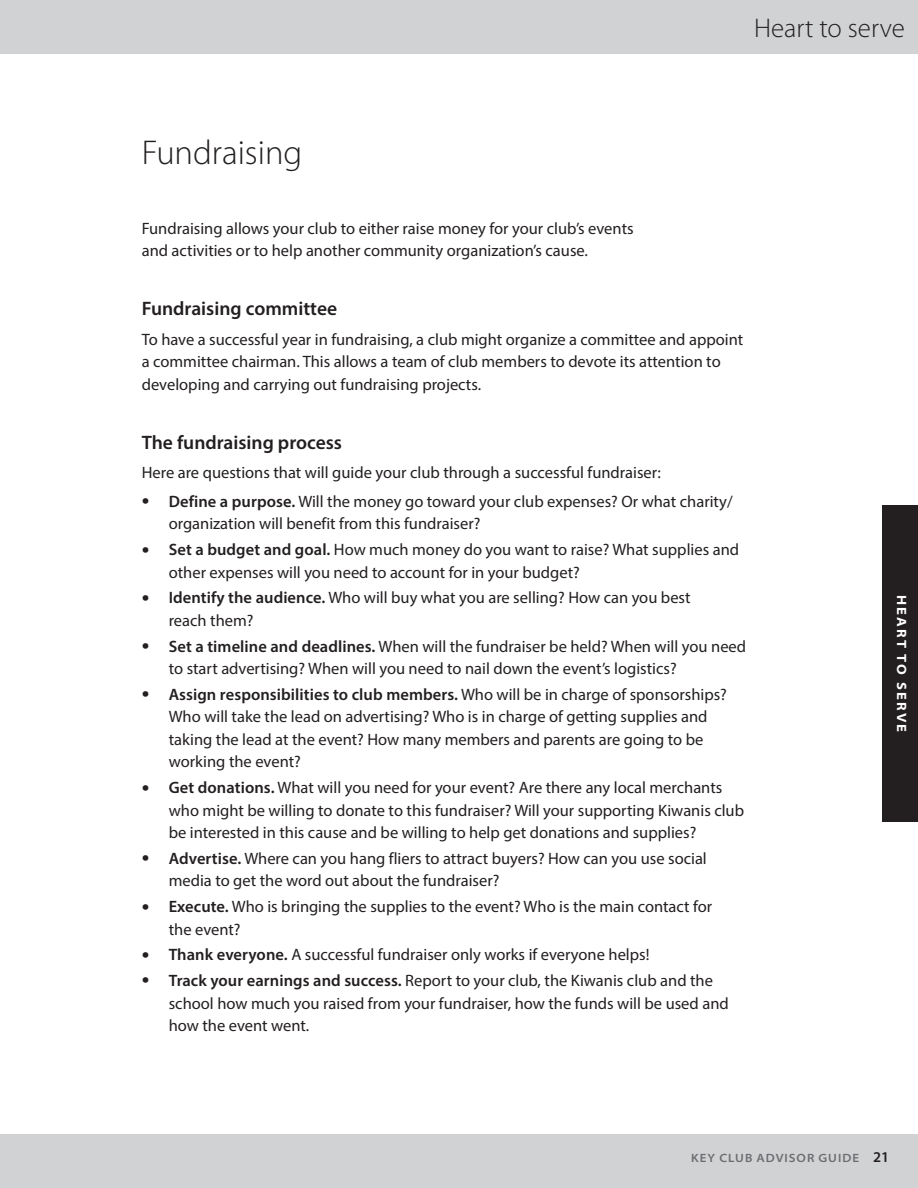
<style>
.page{position:relative;width:918px;height:1188px;background:#fff}
.page>*{position:absolute;margin:0;border:0;box-sizing:border-box;transform-origin:0 0}
.t1{font:300 34.5px "Myriad Pro";color:#231f20}
.t2{font:300 27px "Myriad Pro";color:#231f20}
.t3{font:600 19.5px "Myriad Pro";color:#231f20}
.t4{font:16.5px/22.5px "Myriad Pro";color:#231f20}
.t5{font:700 semi-expanded 13.5px "Myriad Pro";letter-spacing:.16em;color:#fff}
.t6{font:600 semi-expanded 12px "Myriad Pro";letter-spacing:.085em;color:#6c6d70}
.s1{font-size:27px}
.s2{font-weight:600}
.s3{font-stretch:normal;font-size:15px;color:#231f20}
</style>
<div class="page">
<div style="left:882px;top:505px;width:36px;height:317px;background:#231f20"></div>
<div style="left:0;top:1134px;width:918px;height:54px;background:#d1d2d4"></div>
<div style="left:0;top:0;width:918px;height:54px;background:#d1d2d4"></div>
<h2 class="t2" style="left:754px;top:11px;width:152px">Heart to serve</h2>
<h1 class="t1" style="left:142px;top:131px;width:162px">Fundraising</h1>
<p class="t4" style="left:142px;top:216px;width:493px">Fundraising allows your club to either raise money for your club’s events and activities or to help another community organization’s cause.</p>
<p class="t3" style="left:142px;top:296px;width:197px">Fundraising committee</p>
<p class="t4" style="left:142px;top:327px;width:603px">To have a successful year in fundraising, a club might organize a committee and appoint a committee chairman. This allows a team of club members to devote its attention to developing and carrying out fundraising projects.</p>
<p class="t3" style="left:142px;top:430px;width:202px">The fundraising process</p>
<p class="t4" style="left:142px;top:461px;width:521px">Here are questions that will guide your club through a successful fundraiser:</p>
<p class="t4" style="left:169px;top:490px;width:565px;text-indent:-27px"><span class="s1">•</span> <span class="s2">Define a purpose.</span> Will the money go toward your club expenses? Or what charity/ organization will benefit from this fundraiser?</p>
<p class="t4" style="left:169px;top:538px;width:572px;text-indent:-27px"><span class="s1">•</span> <span class="s2">Set a budget and goal.</span> How much money do you want to raise? What supplies and other expenses will you need to account for in your budget?</p>
<p class="t4" style="left:169px;top:586px;width:523px;text-indent:-27px"><span class="s1">•</span> <span class="s2">Identify the audience.</span> Who will buy what you are selling? How can you best reach them?</p>
<p class="t4" style="left:169px;top:635px;width:579px;text-indent:-27px"><span class="s1">•</span> <span class="s2">Set a timeline and deadlines.</span> When will the fundraiser be held? When will you need to start advertising? When will you need to nail down the event’s logistics?</p>
<p class="t4" style="left:169px;top:683px;width:560px;text-indent:-27px"><span class="s1">•</span> <span class="s2">Assign responsibilities to club members.</span> Who will be in charge of sponsorships?<br>Who will take the lead on advertising? Who is in charge of getting supplies and taking the lead at the event? How many members and parents are going to be working the event?</p>
<p class="t4" style="left:169px;top:776px;width:577px;text-indent:-27px"><span class="s1">•</span> <span class="s2">Get donations.</span> What will you need for your event? Are there any local merchants who might be willing to donate to this fundraiser? Will your supporting Kiwanis club be interested in this cause and be willing to help get donations and supplies?</p>
<p class="t4" style="left:169px;top:847px;width:540px;text-indent:-27px"><span class="s1">•</span> <span class="s2">Advertise.</span> Where can you hang fliers to attract buyers? How can you use social media to get the word out about the fundraiser?</p>
<p class="t4" style="left:169px;top:895px;width:545px;text-indent:-27px"><span class="s1">•</span> <span class="s2">Execute.</span> Who is bringing the supplies to the event? Who is the main contact for the event?</p>
<p class="t4" style="left:142px;top:943px;width:509px"><span class="s1">•</span> <span class="s2">Thank everyone.</span> A successful fundraiser only works if everyone helps!</p>
<p class="t4" style="left:169px;top:969px;width:562px;text-indent:-27px"><span class="s1">•</span> <span class="s2">Track your earnings and success.</span> Report to your club, the Kiwanis club and the school how much you raised from your fundraiser, how the funds will be used and how the event went.</p>
<p class="t5" style="left:911px;top:595px;width:138px;rotate:90deg">HEART TO SERVE</p>
<p class="t6" style="left:691px;top:1150px;width:200px">KEY CLUB ADVISOR GUIDE <span class="s3">21</span></p>
</div>
